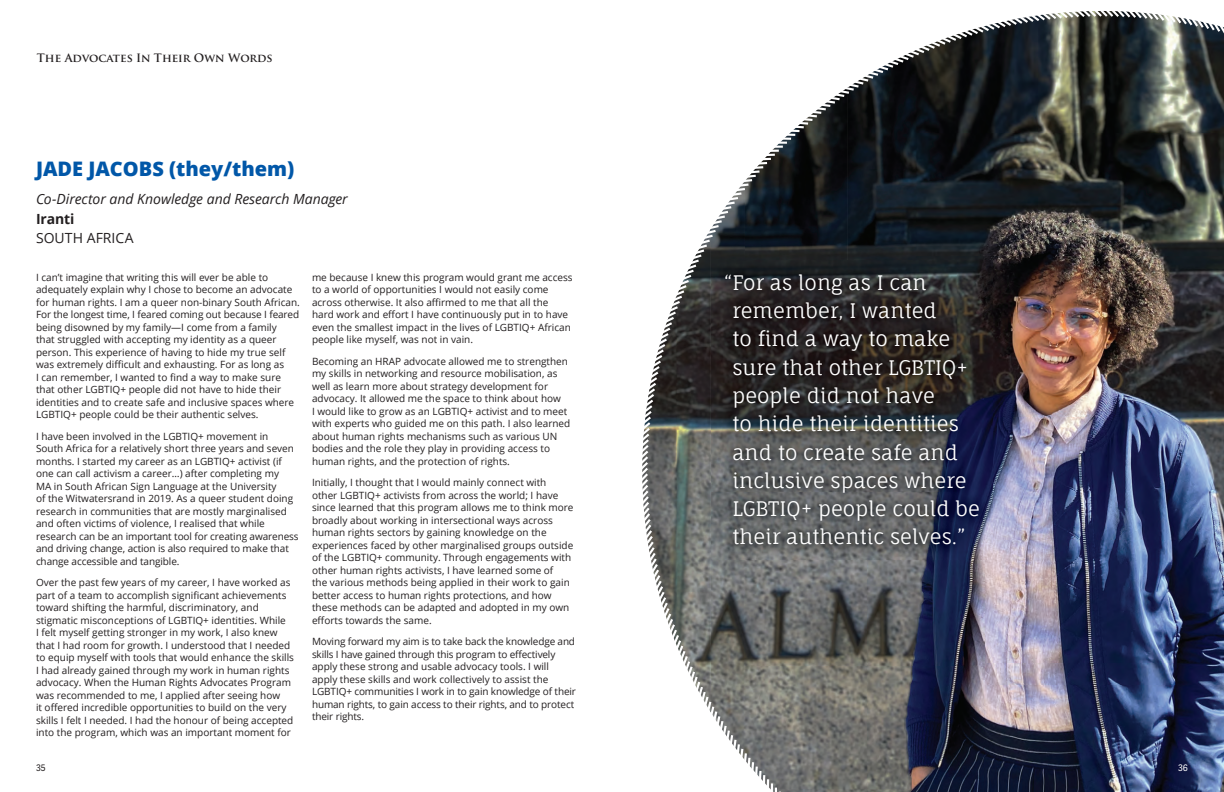
<style>
.page{position:relative;width:1224px;height:792px;background:#fff}
.page>*{position:absolute;margin:0;border:0;box-sizing:border-box;transform-origin:0 0}
.t1{font:20px/28.3px "Fauna One";color:#fff}
.t2{font:800 20px "Open Sans";color:#0157a8}
.t3{font:italic 14px "Open Sans";letter-spacing:-.005em;color:#231f20}
.t4{font:14px "Open Sans";letter-spacing:.005em;color:#231f20}
.t5{font:700 14px "Open Sans";letter-spacing:-.01em;color:#231f20}
.t6{font:700 11.3px "Trajan Pro";color:#231f20}
.t7{font:10px/12.5px "Open Sans";color:#231f20}
.t8{font:9px "Adelle Sans";color:#231f20}
.t9{font:9px "Adelle Sans";color:#fff}
</style>
<div class="page">
<img style="left:642px;top:11px;width:582px;height:781px">
<img style="left:711px;top:260px;width:282px;height:299px">
<p class="t6" style="left:37px;top:51px;width:237px">The Advocates In Their Own Words</p>
<h1 class="t2" style="left:36px;top:153px;width:260px">JADE JACOBS (they/them)</h1>
<h2 class="t3" style="left:36px;top:189px;width:313px">Co-Director and Knowledge and Research Manager</h2>
<h2 class="t5" style="left:36px;top:209px;width:40px">Iranti</h2>
<h2 class="t4" style="left:36px;top:228px;width:99px">SOUTH AFRICA</h2>
<p class="t7" style="left:36px;top:271px;width:265px">I can’t imagine that writing this will ever be able to adequately explain why I chose to become an advocate for human rights. I am a queer non-binary South African.<br>For the longest time, I feared coming out because I feared being disowned by my family—I come from a family<br>that struggled with accepting my identity as a queer person. This experience of having to hide my true self was extremely difficult and exhausting. For as long as<br>I can remember, I wanted to find a way to make sure that other LGBTIQ+ people did not have to hide their identities and to create safe and inclusive spaces where LGBTIQ+ people could be their authentic selves.</p>
<p class="t7" style="left:36px;top:430px;width:264px">I have been involved in the LGBTIQ+ movement in<br>South Africa for a relatively short three years and seven months. I started my career as an LGBTIQ+ activist (if one can call activism a career…) after completing my<br>MA in South African Sign Language at the University<br>of the Witwatersrand in 2019. As a queer student doing research in communities that are mostly marginalised and often victims of violence, I realised that while research can be an important tool for creating awareness and driving change, action is also required to make that change accessible and tangible.</p>
<p class="t7" style="left:36px;top:576px;width:260px">Over the past few years of my career, I have worked as part of a team to accomplish significant achievements toward shifting the harmful, discriminatory, and stigmatic misconceptions of LGBTIQ+ identities. While<br>I felt myself getting stronger in my work, I also knew that I had room for growth. I understood that I needed to equip myself with tools that would enhance the skills I had already gained through my work in human rights advocacy. When the Human Rights Advocates Program was recommended to me, I applied after seeing how<br>it offered incredible opportunities to build on the very skills I felt I needed. I had the honour of being accepted into the program, which was an important moment for</p>
<p class="t7" style="left:312px;top:271px;width:262px">me because I knew this program would grant me access to a world of opportunities I would not easily come across otherwise. It also affirmed to me that all the hard work and effort I have continuously put in to have even the smallest impact in the lives of LGBTIQ+ African people like myself, was not in vain.</p>
<p class="t7" style="left:312px;top:355px;width:260px">Becoming an HRAP advocate allowed me to strengthen my skills in networking and resource mobilisation, as well as learn more about strategy development for advocacy. It allowed me the space to think about how<br>I would like to grow as an LGBTIQ+ activist and to meet with experts who guided me on this path. I also learned about human rights mechanisms such as various UN bodies and the role they play in providing access to human rights, and the protection of rights.</p>
<p class="t7" style="left:312px;top:476px;width:263px">Initially, I thought that I would mainly connect with other LGBTIQ+ activists from across the world; I have since learned that this program allows me to think more broadly about working in intersectional ways across human rights sectors by gaining knowledge on the experiences faced by other marginalised groups outside of the LGBTIQ+ community. Through engagements with other human rights activists, I have learned some of<br>the various methods being applied in their work to gain better access to human rights protections, and how these methods can be adapted and adopted in my own efforts towards the same.</p>
<p class="t7" style="left:312px;top:635px;width:266px">Moving forward my aim is to take back the knowledge and skills I have gained through this program to effectively apply these strong and usable advocacy tools. I will apply these skills and work collectively to assist the LGBTIQ+ communities I work in to gain knowledge of their human rights, to gain access to their rights, and to protect their rights.</p>
<h1 class="t1" style="left:732px;top:268px;width:249px;text-indent:-8px">“ For as long as I can remember, I wanted<br>to find a way to make sure that other LGBTIQ+ people did not have<br>to hide their identities and to create safe and inclusive spaces where<br>LGBTIQ+ people could be their authentic selves.”</h1>
<p class="t8" style="left:36px;top:761px;width:11px">35</p>
<p class="t9" style="left:1178px;top:761px;width:11px">36</p>
</div>
